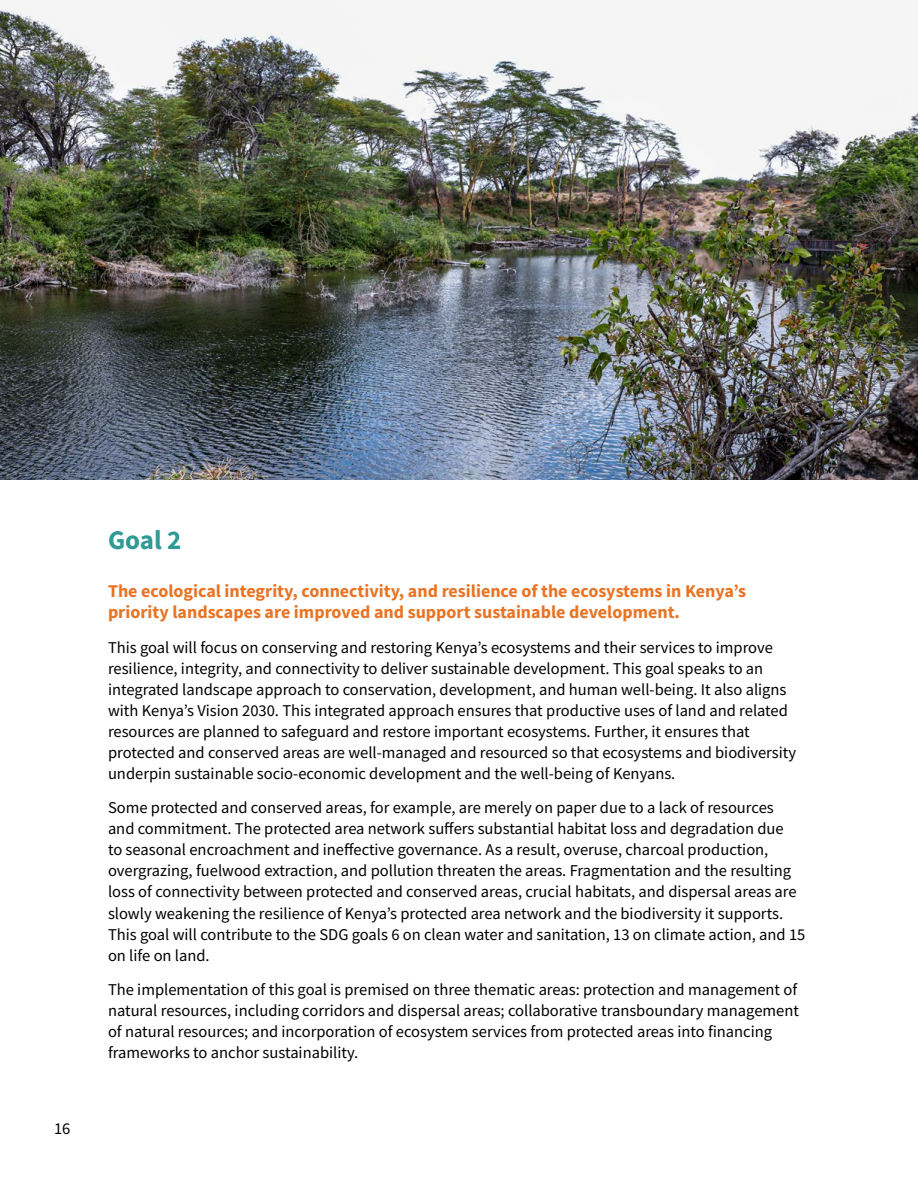
<style>
.page{position:relative;width:918px;height:1188px;background:#fff}
.page>*{position:absolute;margin:0;border:0;box-sizing:border-box;transform-origin:0 0}
.t1{font:700 27px "Source Sans Pro";color:#309b95}
.t2{font:700 18px/21px "Source Sans Pro";color:#e87424}
.t3{font:16.5px/21px "Source Sans Pro";color:#000}
</style>
<div class="page">
<img style="left:0;top:0;width:918px;height:480px">
<p class="t3" style="left:54px;top:1117px;width:18px">16</p>
<h1 class="t1" style="left:108px;top:522px;width:75px">Goal 2</h1>
<p class="t2" style="left:108px;top:581px;width:640px">The ecological integrity, connectivity, and resilience of the ecosystems in Kenya’s priority landscapes are improved and support sustainable development.</p>
<p class="t3" style="left:108px;top:637px;width:690px">This goal will focus on conserving and restoring Kenya’s ecosystems and their services to improve resilience, integrity, and connectivity to deliver sustainable development. This goal speaks to an integrated landscape approach to conservation, development, and human well-being. It also aligns with Kenya’s Vision 2030. This integrated approach ensures that productive uses of land and related resources are planned to safeguard and restore important ecosystems. Further, it ensures that protected and conserved areas are well-managed and resourced so that ecosystems and biodiversity underpin sustainable socio-economic development and the well-being of Kenyans.</p>
<p class="t3" style="left:108px;top:797px;width:699px">Some protected and conserved areas, for example, are merely on paper due to a lack of resources<br>and commitment. The protected area network suffers substantial habitat loss and degradation due<br>to seasonal encroachment and ineffective governance. As a result, overuse, charcoal production, overgrazing, fuelwood extraction, and pollution threaten the areas. Fragmentation and the resulting loss of connectivity between protected and conserved areas, crucial habitats, and dispersal areas are slowly weakening the resilience of Kenya’s protected area network and the biodiversity it supports.<br>This goal will contribute to the SDG goals 6 on clean water and sanitation, 13 on climate action, and 15 on life on land.</p>
<p class="t3" style="left:108px;top:979px;width:693px">The implementation of this goal is premised on three thematic areas: protection and management of natural resources, including corridors and dispersal areas; collaborative transboundary management of natural resources; and incorporation of ecosystem services from protected areas into financing frameworks to anchor sustainability.</p>
</div>
